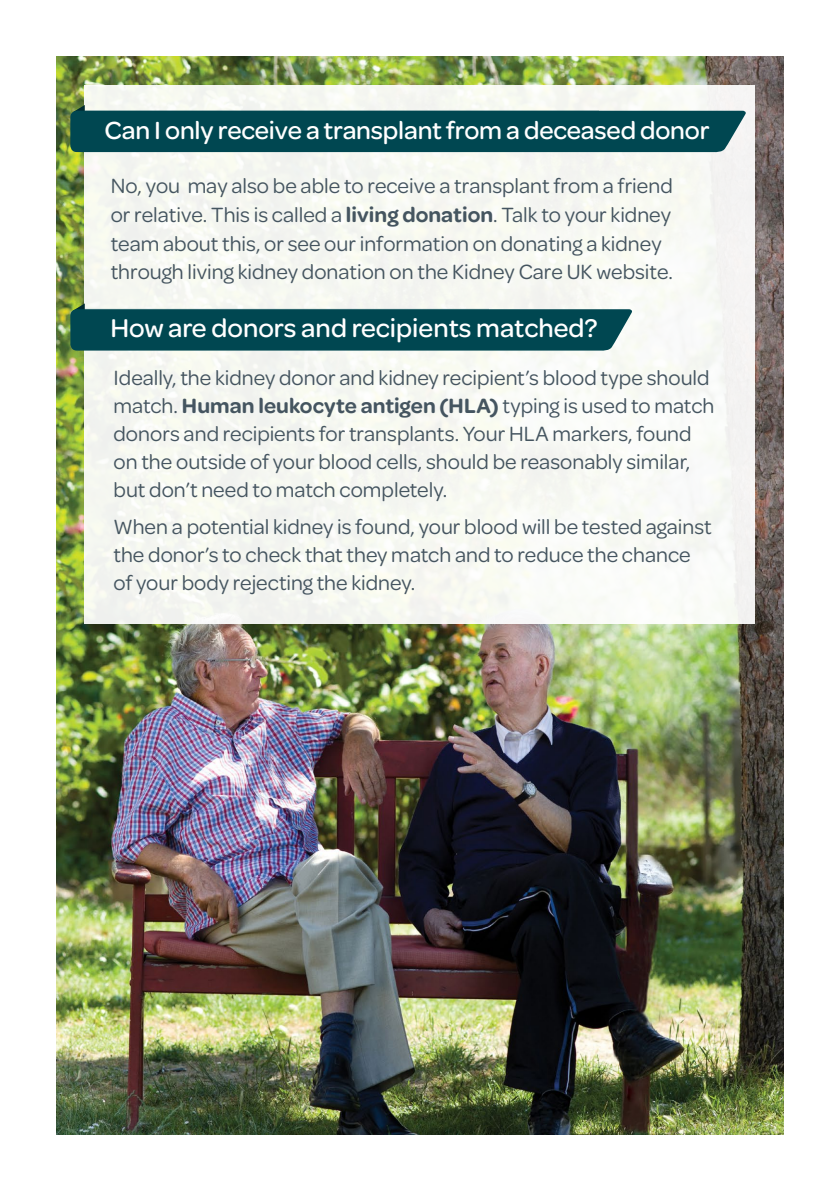
<style>
.page{position:relative;width:840px;height:1191px;background:#fff}
.page>*{position:absolute;margin:0;border:0;box-sizing:border-box;transform-origin:0 0}
.t1{font:500 27.4px "Omnes";color:#fff}
.t2{font:500 26.4px "Omnes";letter-spacing:-.01em;color:#fff}
.t3{font:22px/28px "Omnes";color:#455560}
.s1{font-weight:600}
</style>
<div class="page">
<img style="left:57px;top:57px;width:725px;height:1077px">
<div style="left:85px;top:85px;width:669px;height:539px;background:#f7f8f1"></div>
<svg style="left:70px;top:105px;width:676px;height:47px;background:#205e66"></svg>
<svg style="left:70px;top:303px;width:562px;height:48px;background:#256168"></svg>
<p class="t2" style="left:105px;top:112px;width:606px">Can I only receive a transplant from a deceased donor</p>
<p class="t3" style="left:111px;top:170px;width:563px;line-height:28.6px">No, you may also be able to receive a transplant from a friend or relative. This is called a <span class="s1">living donation</span>. Talk to your kidney team about this, or see our information on donating a kidney through living kidney donation on the Kidney Care UK website.</p>
<p class="t1" style="left:110px;top:309px;width:488px">How are donors and recipients matched?</p>
<p class="t3" style="left:113px;top:363px;width:602px">Ideally, the kidney donor and kidney recipient’s blood type should match. <span class="s1">Human leukocyte antigen (HLA)</span> typing is used to match donors and recipients for transplants. Your HLA markers, found on the outside of your blood cells, should be reasonably similar, but don’t need to match completely.</p>
<p class="t3" style="left:113px;top:511px;width:599px">When a potential kidney is found, your blood will be tested against the donor’s to check that they match and to reduce the chance of your body rejecting the kidney.</p>
</div>
